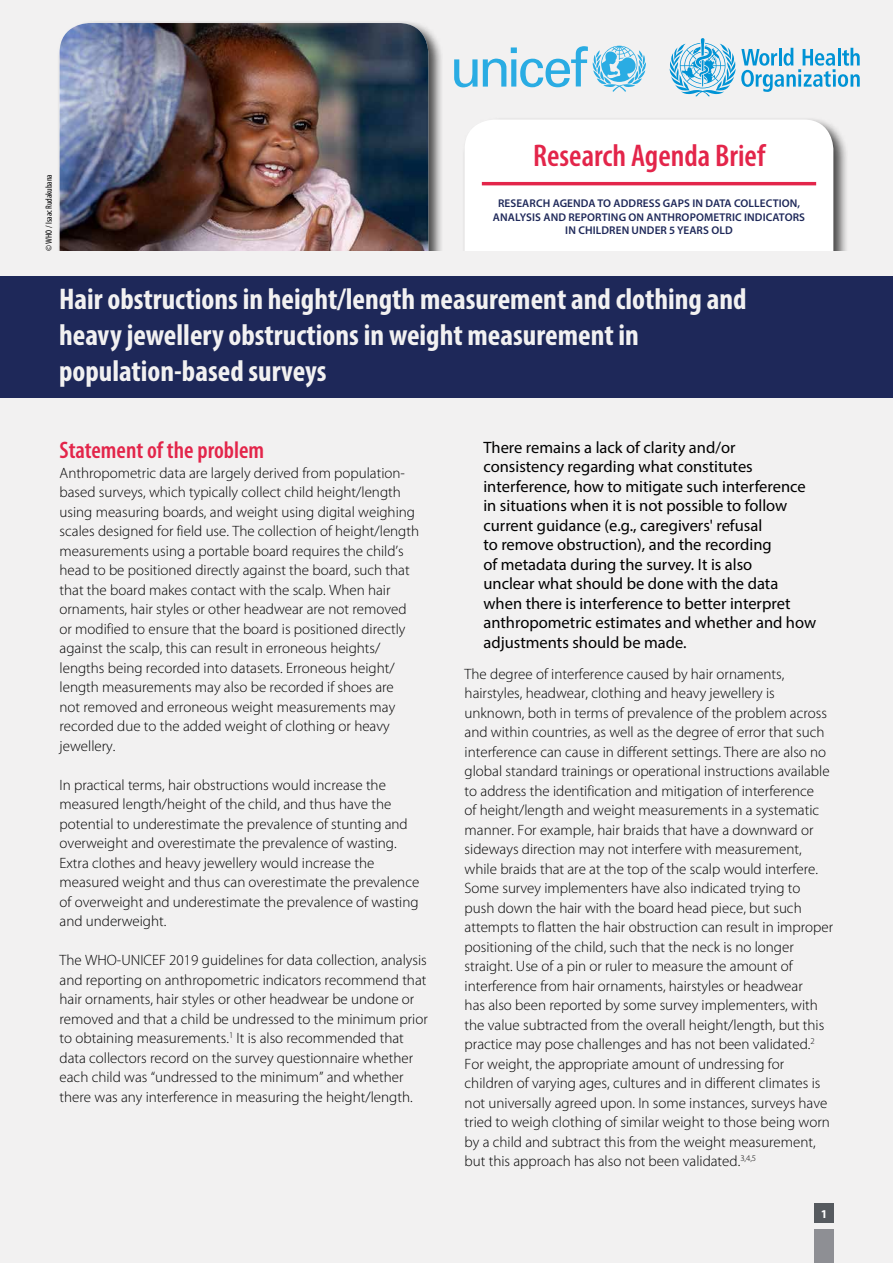
<style>
.page{position:relative;width:893px;height:1263px;background:#f2f1f1}
.page>*{position:absolute;margin:0;border:0;box-sizing:border-box;transform-origin:0 0}
.t1{font:600 condensed 31.5px "Myriad Pro";color:#e3254a}
.t2{font:700 condensed 30px/36px "Myriad Pro";color:#f2f1f1}
.t3{font:600 condensed 24px "Myriad Pro";color:#e3254a}
.t4{font:16.5px/19.5px "Myriad Pro";color:#000}
.t5{font:300 15px/19.5px "Myriad Pro";color:#000}
.t6{font:700 12px "Myriad Pro";color:#fff}
.t7{font:600 11.25px/13.5px "Myriad Pro";letter-spacing:.01em;color:#1e2859;text-align:center}
.t8{font:condensed 9px "Myriad Pro";color:#000}
</style>
<div class="page">
<div style="left:815px;top:1203px;width:19px;height:19px;background:#565a5f"></div>
<div style="left:815px;top:1229px;width:19px;height:34px;background:#8e8f94"></div>
<div style="left:462px;top:117px;width:386px;height:211px;background:#000;opacity:.7"></div>
<div style="left:465px;top:120px;width:368px;height:193px;background:#fff;border-radius:30px"></div>
<div style="left:57px;top:20px;width:386px;height:276px;background:#000;opacity:.7"></div>
<img style="left:60px;top:23px;width:368px;height:228px">
<hr style="left:482px;top:182px;width:334px;height:3px;background:#e3254a">
<div style="left:0;top:276px;width:893px;height:122px;background:#1e2859"></div>
<div style="left:0;top:251px;width:893px;height:25px;background:#f2f1f1"></div>
<svg style="left:454px;top:46px;width:192px;height:46px"></svg>
<svg style="left:669px;top:38px;width:190px;height:58px"></svg>
<p class="t8" style="left:43px;top:251px;width:78px;rotate:-90deg">© WHO / Isaac Rudakubana</p>
<h1 class="t1" style="left:533px;top:144px;width:233px">Research Agenda Brief</h1>
<p class="t7" style="left:493px;top:198px;width:314px">RESEARCH AGENDA TO ADDRESS GAPS IN DATA COLLECTION,<br>ANALYSIS AND REPORTING ON ANTHROPOMETRIC INDICATORS<br>IN CHILDREN UNDER 5 YEARS OLD</p>
<h2 class="t2" style="left:59px;top:284px;width:689px">Hair obstructions in height/length measurement and clothing and heavy jewellery obstructions in weight measurement in population-based surveys</h2>
<h3 class="t3" style="left:60px;top:441px;width:206px">Statement of the problem</h3>
<p class="t5" style="left:60px;top:464px;width:361px">Anthropometric data are largely derived from population&shy;based surveys, which typically collect child height/length using measuring boards, and weight using digital weighing scales designed for field use. The collection of height/length measurements using a portable board requires the child’s head to be positioned directly against the board, such that that the board makes contact with the scalp. When hair ornaments, hair styles or other headwear are not removed or modified to ensure that the board is positioned directly against the scalp, this can result in erroneous heights/ lengths being recorded into datasets. Erroneous height/ length measurements may also be recorded if shoes are<br>not removed and erroneous weight measurements may recorded due to the added weight of clothing or heavy jewellery.</p>
<p class="t5" style="left:60px;top:776px;width:361px">In practical terms, hair obstructions would increase the measured length/height of the child, and thus have the potential to underestimate the prevalence of stunting and overweight and overestimate the prevalence of wasting.<br>Extra clothes and heavy jewellery would increase the measured weight and thus can overestimate the prevalence of overweight and underestimate the prevalence of wasting and underweight.</p>
<p class="t5" style="left:60px;top:952px;width:370px">The WHO-UNICEF 2019 guidelines for data collection, analysis and reporting on anthropometric indicators recommend that hair ornaments, hair styles or other headwear be undone or removed and that a child be undressed to the minimum prior to obtaining measurements.<sup>1</sup> It is also recommended that data collectors record on the survey questionnaire whether each child was “undressed to the minimum” and whether there was any interference in measuring the height/length.</p>
<p class="t4" style="left:483px;top:439px;width:334px">There remains a lack of clarity and/or consistency regarding what constitutes interference, how to mitigate such interference in situations when it is not possible to follow current guidance (e.g., caregivers' refusal<br>to remove obstruction), and the recording<br>of metadata during the survey. It is also<br>unclear what should be done with the data when there is interference to better interpret anthropometric estimates and whether and how adjustments should be made.</p>
<p class="t5" style="left:465px;top:665px;width:370px">The degree of interference caused by hair ornaments, hairstyles, headwear, clothing and heavy jewellery is unknown, both in terms of prevalence of the problem across and within countries, as well as the degree of error that such interference can cause in different settings. There are also no global standard trainings or operational instructions available to address the identification and mitigation of interference<br>of height/length and weight measurements in a systematic manner. For example, hair braids that have a downward or sideways direction may not interfere with measurement, while braids that are at the top of the scalp would interfere.<br>Some survey implementers have also indicated trying to push down the hair with the board head piece, but such attempts to flatten the hair obstruction can result in improper positioning of the child, such that the neck is no longer straight. Use of a pin or ruler to measure the amount of interference from hair ornaments, hairstyles or headwear<br>has also been reported by some survey implementers, with the value subtracted from the overall height/length, but this practice may pose challenges and has not been validated.<sup>2<br></sup>For weight, the appropriate amount of undressing for children of varying ages, cultures and in different climates is not universally agreed upon. In some instances, surveys have tried to weigh clothing of similar weight to those being worn by a child and subtract this from the weight measurement, but this approach has also not been validated.<sup>3,4,5</sup></p>
<p class="t6" style="left:821px;top:1206px;width:8px">1</p>
</div>
